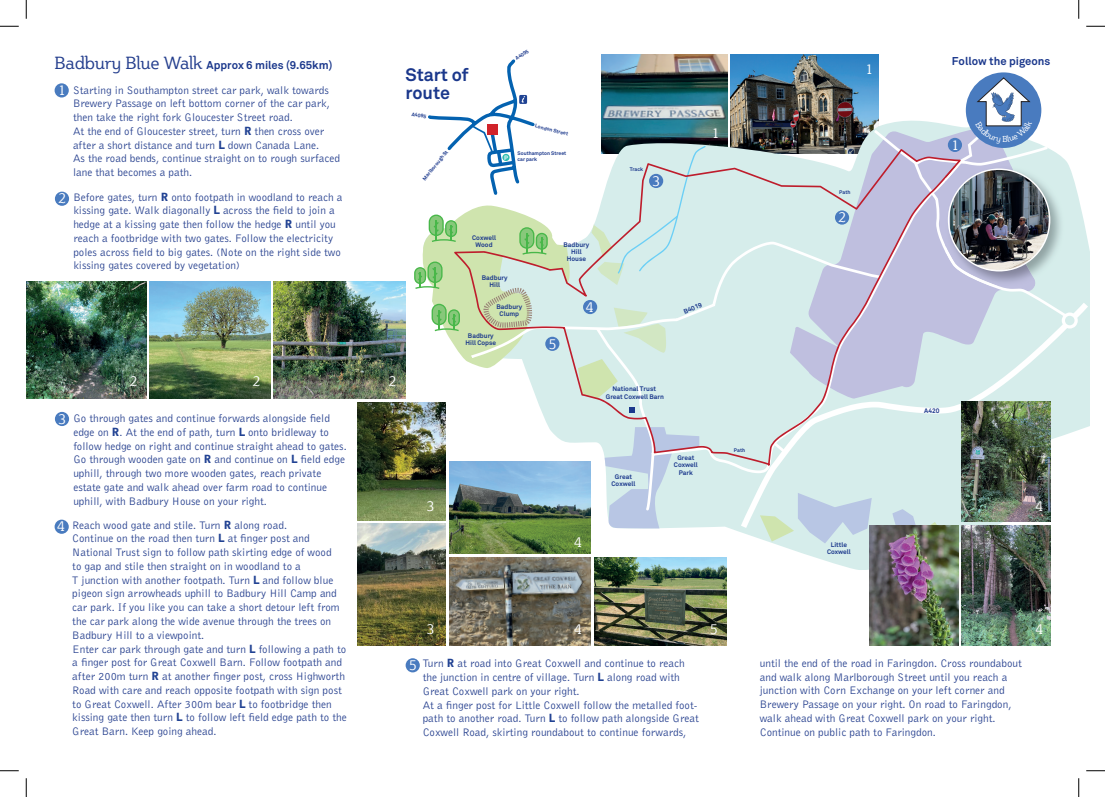
<style>
.page{position:relative;width:1105px;height:797px;background:#fff}
.page>*{position:absolute;margin:0;border:0;box-sizing:border-box;transform-origin:0 0}
.t1{font:700 17.88px/18.5px "Akkurat";color:#1b388c}
.t2{font:13.75px "Plume";color:#fff}
.t3{font:11.25px/13.8px "Bell Gothic BT";color:#253f8e}
.t4{font:700 11.25px "Akkurat";color:#1b388c}
.t5{font:700 6.5px/7.1px "Akkurat";color:#1b388c;text-align:center}
.t6{font:700 6.25px "Akkurat";color:#fff}
.t7{font:700 5.12px/5.5px "Akkurat";color:#1b388c}
.s1{font-family:"Plume";font-weight:400;font-size:17.5px;color:#253f8e}
.s2{font-weight:900;color:#214293}
.s3{font-family:"Plume";font-size:13.75px;color:#fff}
</style>
<div class="page">
<img style="left:274px;top:282px;width:131px;height:116px">
<img style="left:731px;top:55px;width:148px;height:48px">
<img style="left:601px;top:55px;width:127px;height:48px">
<div style="left:55px;top:83px;width:14px;height:14px;background:#497bbf;border-radius:50%"></div>
<div style="left:55px;top:192px;width:14px;height:14px;background:#497bbf;border-radius:50%"></div>
<div style="left:55px;top:412px;width:14px;height:14px;background:#497bbf;border-radius:50%"></div>
<div style="left:55px;top:519px;width:14px;height:15px;background:#497bbf;border-radius:50%"></div>
<div style="left:406px;top:658px;width:14px;height:14px;background:#497bbf;border-radius:50%"></div>
<img style="left:594px;top:570px;width:133px;height:75px">
<img style="left:357px;top:523px;width:89px;height:122px">
<img style="left:357px;top:402px;width:57px;height:118px">
<svg style="left:414px;top:161px;width:675px;height:409px"></svg>
<svg style="left:760px;top:528px;width:110px;height:15px;background:#cee3e0"></svg>
<img style="left:706px;top:103px;width:209px;height:407px">
<svg style="left:741px;top:303px;width:347px;height:225px;fill:#d6edeb"></svg>
<svg style="left:874px;top:130px;width:192px;height:187px;background:#d4e1ea"></svg>
<svg style="left:1062px;top:312px;width:16px;height:16px"></svg>
<svg style="left:706px;top:149px;width:255px;height:317px;background:#cfdbe4"></svg>
<svg style="left:414px;top:56px;width:292px;height:472px"></svg>
<div style="left:835px;top:210px;width:14px;height:15px;background:#497bbf;border-radius:50%"></div>
<div style="left:649px;top:174px;width:14px;height:14px;background:#497bbf;border-radius:50%"></div>
<div style="left:545px;top:337px;width:14px;height:14px;background:#497bbf;border-radius:50%"></div>
<img style="left:1035px;top:166px;width:30px;height:120px">
<img style="left:945px;top:181px;width:90px;height:105px">
<img style="left:945px;top:178px;width:5px;height:3px">
<img style="left:945px;top:246px;width:53px;height:40px">
<img style="left:950px;top:169px;width:100px;height:102px">
<img style="left:150px;top:282px;width:120px;height:116px">
<img style="left:26px;top:282px;width:121px;height:116px">
<svg style="left:966px;top:72px;width:75px;height:76px"></svg>
<div style="left:487px;top:124px;width:11px;height:11px;background:#d1232a"></div>
<img style="left:449px;top:557px;width:141px;height:88px">
<img style="left:962px;top:525px;width:88px;height:120px">
<img style="left:962px;top:401px;width:88px;height:120px">
<img style="left:870px;top:525px;width:88px;height:120px">
<div style="left:583px;top:300px;width:14px;height:14px;background:#497bbf;border-radius:50%"></div>
<svg style="left:0;top:25px;width:19px;height:2px"></svg>
<svg style="left:1086px;top:25px;width:19px;height:2px"></svg>
<svg style="left:0;top:770px;width:19px;height:1px"></svg>
<svg style="left:1086px;top:770px;width:19px;height:1px"></svg>
<svg style="left:25px;top:0;width:2px;height:19px"></svg>
<svg style="left:25px;top:778px;width:2px;height:19px"></svg>
<svg style="left:1078px;top:0;width:1px;height:19px"></svg>
<svg style="left:1078px;top:778px;width:1px;height:19px"></svg>
<svg style="left:915px;top:77px;width:133px;height:101px"></svg>
<p class="t7" style="left:514px;top:56px;width:16px;rotate:-33deg">A4095</p>
<p class="t4" style="left:55px;top:58px;width:279px"><span class="s1">Badbury Blue Walk</span> Approx 6 miles (9.65km)</p>
<p class="t4" style="left:952px;top:53px;width:100px">Follow the pigeons</p>
<p class="t2" style="left:865px;top:60px;width:9px">1</p>
<h1 class="t1" style="left:405px;top:65px;width:65px">Start of route</h1>
<p class="t2" style="left:58px;top:82px;width:9px">1</p>
<p class="t3" style="left:73px;top:83px;width:268px">Starting in Southampton street car park, walk towards Brewery Passage on left bottom corner of the car park, then take the right fork Gloucester Street road.<br>At the end of Gloucester street, turn <span class="s2">R</span> then cross over after a short distance and turn <span class="s2">L</span> down Canada Lane.<br>As the road bends, continue straight on to rough surfaced lane that becomes a path.</p>
<p class="t7" style="left:412px;top:111px;width:16px;rotate:10deg">A4095</p>
<p class="t7" style="left:536px;top:123px;width:35px;rotate:14deg">London Street</p>
<p class="t2" style="left:712px;top:125px;width:9px">1</p>
<p class="t2" style="left:951px;top:136px;width:9px">1</p>
<p class="t7" style="left:422px;top:178px;width:38px;rotate:-51deg">Marlborough St</p>
<p class="t7" style="left:518px;top:151px;width:50px">Southampton Street car park</p>
<p class="t6" style="left:504px;top:154px;width:5px">P</p>
<p class="t7" style="left:630px;top:167px;width:15px">Track</p>
<p class="t2" style="left:653px;top:172px;width:9px">3</p>
<p class="t3" style="left:73px;top:190px;width:271px;text-indent:-15px"><span class="s3">2</span> Before gates, turn <span class="s2">R</span> onto footpath in woodland to reach a kissing gate. Walk diagonally <span class="s2">L</span> across the field to join a hedge at a kissing gate then follow the hedge <span class="s2">R</span> until you reach a footbridge with two gates. Follow the electricity poles across field to big gates. (Note on the right side two kissing gates covered by vegetation)</p>
<p class="t2" style="left:130px;top:373px;width:9px">2</p>
<p class="t2" style="left:253px;top:373px;width:9px">2</p>
<p class="t2" style="left:389px;top:373px;width:9px">2</p>
<p class="t2" style="left:58px;top:410px;width:9px">3</p>
<p class="t3" style="left:73px;top:411px;width:275px">Go through gates and continue forwards alongside field edge on <span class="s2">R</span>. At the end of path, turn <span class="s2">L</span> onto bridleway to follow hedge on right and continue straight ahead to gates.<br>Go through wooden gate on <span class="s2">R</span> and continue on <span class="s2">L</span> field edge uphill, through two more wooden gates, reach private estate gate and walk ahead over farm road to continue uphill, with Badbury House on your right.</p>
<p class="t3" style="left:72px;top:518px;width:276px;text-indent:-15px"><span class="s3">4</span> Reach wood gate and stile. Turn <span class="s2">R</span> along road.<br>Continue on the road then turn <span class="s2">L</span> at finger post and National Trust sign to follow path skirting edge of wood<br>to gap and stile then straight on in woodland to a<br>T junction with another footpath. Turn <span class="s2">L</span> and follow blue pigeon sign arrowheads uphill to Badbury Hill Camp and car park. If you like you can take a short detour left from the car park along the wide avenue through the trees on Badbury Hill to a viewpoint.<br>Enter car park through gate and turn <span class="s2">L</span> following a path to a finger post for Great Coxwell Barn. Follow footpath and after 200m turn <span class="s2">R</span> at another finger post, cross Highworth Road with care and reach opposite footpath with sign post to Great Coxwell. After 300m bear <span class="s2">L</span> to footbridge then kissing gate then turn <span class="s2">L</span> to follow left field edge path to the Great Barn. Keep going ahead.</p>
<p class="t2" style="left:427px;top:498px;width:9px">3</p>
<p class="t5" style="left:472px;top:234px;width:25px">Coxwell<br>Wood</p>
<p class="t5" style="left:482px;top:274px;width:27px">Badbury<br>Hill</p>
<p class="t5" style="left:496px;top:303px;width:27px">Badbury<br>Clump</p>
<p class="t5" style="left:465px;top:332px;width:32px">Badbury<br>Hill Copse</p>
<p class="t5" style="left:564px;top:241px;width:27px">Badbury<br>Hill<br>House</p>
<p class="t2" style="left:549px;top:335px;width:9px">5</p>
<p class="t2" style="left:586px;top:298px;width:9px">4</p>
<p class="t5" style="left:606px;top:385px;width:60px">National Trust<br>Great Coxwell Barn</p>
<p class="t5" style="left:683px;top:308px;width:21px;rotate:-22deg">B4019</p>
<p class="t2" style="left:574px;top:533px;width:9px">4</p>
<p class="t5" style="left:611px;top:473px;width:25px">Great<br>Coxwell</p>
<p class="t5" style="left:674px;top:454px;width:25px">Great<br>Coxwell<br>Park</p>
<p class="t7" style="left:734px;top:447px;width:13px">Path</p>
<p class="t7" style="left:839px;top:189px;width:13px">Path</p>
<p class="t2" style="left:838px;top:209px;width:9px">2</p>
<p class="t5" style="left:827px;top:541px;width:25px">Little<br>Coxwell</p>
<p class="t5" style="left:924px;top:407px;width:17px">A420</p>
<p class="t2" style="left:1035px;top:498px;width:9px">4</p>
<p class="t2" style="left:427px;top:621px;width:9px">3</p>
<p class="t2" style="left:574px;top:621px;width:9px">4</p>
<p class="t2" style="left:710px;top:621px;width:9px">5</p>
<p class="t2" style="left:409px;top:656px;width:9px">5</p>
<p class="t3" style="left:760px;top:656px;width:264px">until the end of the road in Faringdon. Cross roundabout and walk along Marlborough Street until you reach a junction with Corn Exchange on your left corner and Brewery Passage on your right. On road to Faringdon, walk ahead with Great Coxwell park on your right.<br>Continue on public path to Faringdon.</p>
<p class="t3" style="left:423px;top:656px;width:278px">Turn <span class="s2">R</span> at road into Great Coxwell and continue to reach the junction in centre of village. Turn <span class="s2">L</span> along road with Great Coxwell park on your right.<br>At a finger post for Little Coxwell follow the metalled foot&shy;path to another road. Turn <span class="s2">L</span> to follow path alongside Great Coxwell Road, skirting roundabout to continue forwards,</p>
<p class="t2" style="left:1035px;top:621px;width:9px">4</p>
</div>
